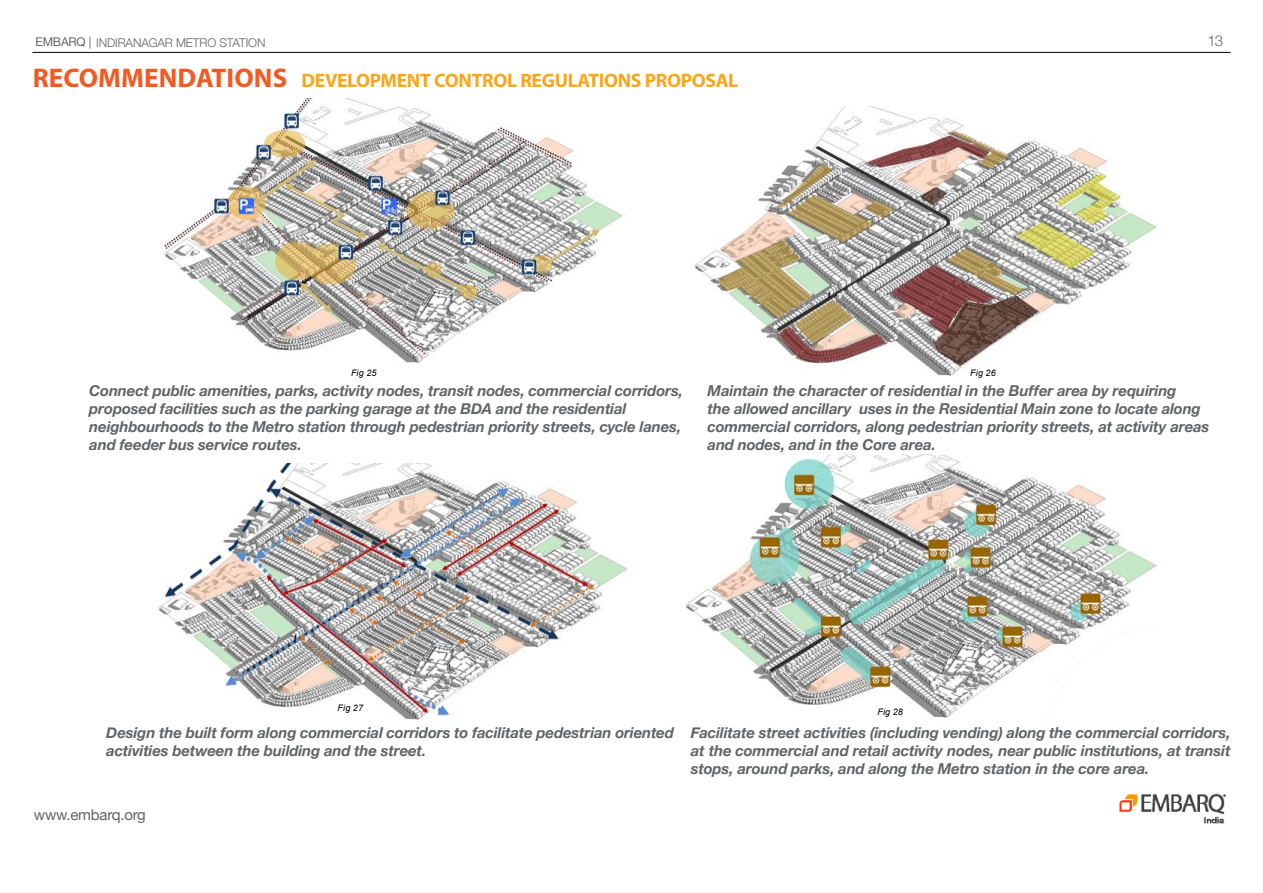
<style>
.page{position:relative;width:1263px;height:893px;background:#fff}
.page>*{position:absolute;margin:0;border:0;box-sizing:border-box;transform-origin:0 0}
.t1{font:700 27px "Myriad Pro";letter-spacing:.005em;color:#f15a22}
.t2{font:700 19.5px "Myriad Pro";letter-spacing:-.015em;color:#faa61a}
.t3{font:italic 700 15px/18px "Helvetica Neue";letter-spacing:-.01em;color:#636466}
.t4{font:15px "Helvetica Neue";letter-spacing:-.015em;color:#636466}
.t5{font:300 15px "Helvetica Neue";color:#636466}
.t6{font:300 12px "Helvetica Neue";letter-spacing:-.01em;color:#636466}
.t7{font:italic 9px "Arial";letter-spacing:.015em;color:#000}
.s1{font-weight:400}
.s2{font-size:19.5px;color:#faa61a}
</style>
<div class="page">
<hr style="left:32px;top:52px;width:1198px;height:1px;background:#000">
<img style="left:1119px;top:793px;width:107px;height:31px">
<img style="left:164px;top:98px;width:459px;height:265px">
<img style="left:694px;top:107px;width:463px;height:269px">
<img style="left:158px;top:463px;width:470px;height:257px">
<img style="left:685px;top:454px;width:472px;height:264px">
<p class="t6" style="left:36px;top:33px;width:231px"><span class="s1">EMBARQ |</span> INDIRANAGAR METRO STATION</p>
<h1 class="t1" style="left:33px;top:61px;width:376px">RECOMMEN DATIONS <span class="s2">DEVELOPMENT</span></h1>
<h2 class="t2" style="left:434px;top:68px;width:98px">CONTROL REGULATI</h2>
<h2 class="t2" style="left:604px;top:68px;width:113px">ONS PROPOSAL</h2>
<p class="t7" style="left:351px;top:367px;width:27px">Fig 25</p>
<p class="t7" style="left:970px;top:367px;width:27px">Fig 26</p>
<p class="t5" style="left:1207px;top:29px;width:17px">13</p>
<p class="t3" style="left:89px;top:381px;width:595px">Connect public amenities, parks, activity nodes, transit nodes, commercial corridors, proposed facilities such as the parking garage at the BDA and the residential neighbourhoods to the Metro station through pedestrian priority streets, cycle lanes, and feeder bus service routes.</p>
<p class="t3" style="left:708px;top:381px;width:503px">Maintain the character of residential in the Buffer area by requiring<br>the allowed ancillary uses in the Residential Main zone to locate along commercial corridors, along pedestrian priority streets, at activity areas and nodes, and in the Core area.</p>
<p class="t7" style="left:338px;top:702px;width:27px">Fig 27</p>
<p class="t3" style="left:106px;top:723px;width:569px">Design the built form along commercial corridors to facilitate pedestrian oriented activities between the building and the street.</p>
<p class="t4" style="left:34px;top:801px;width:113px">www.embarq.org</p>
<p class="t7" style="left:877px;top:705px;width:27px">Fig 28</p>
<p class="t3" style="left:691px;top:723px;width:541px;text-align:justify">Facilitate street activities (including vending) along the commercial corridors, at the commercial and retail activity nodes, near public institutions, at transit stops, around parks, and along the Metro station in the core area.</p>
</div>
